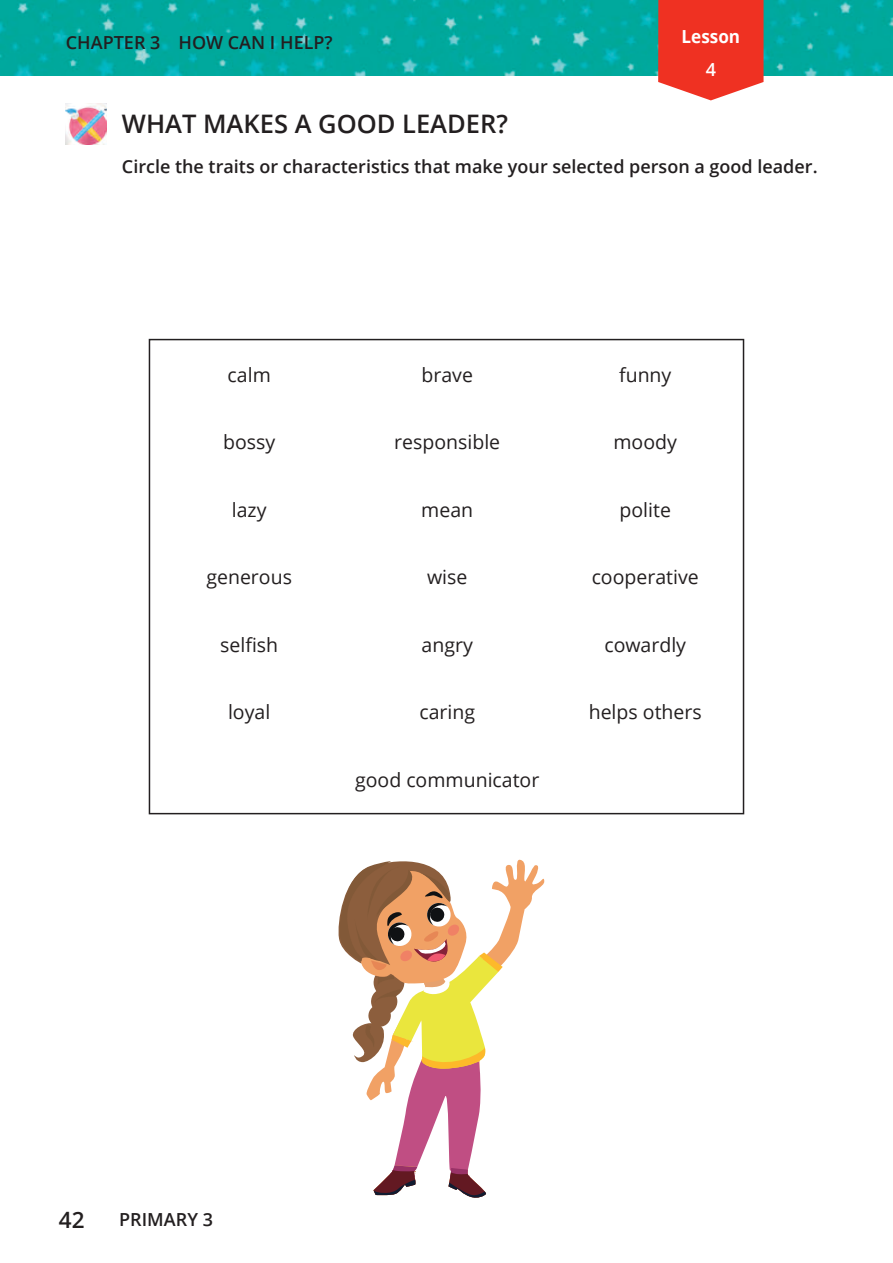
<style>
.page{position:relative;width:893px;height:1263px;background:#fff}
.page>*{position:absolute;margin:0;border:0;box-sizing:border-box;transform-origin:0 0}
.t1{font:600 25.5px "Open Sans";color:#231f20}
.t2{font:600 22.5px "Open Sans";color:#231f20}
.t3{font:19.5px "Open Sans";color:#231f20}
.t4{font:600 18px "Open Sans";color:#231f20}
.t5{font:700 18px "Open Sans";color:#fff;scale:.95 1}
.t6{font:600 18px "Open Sans";color:#fff}
</style>
<div class="page">
<img style="left:0;top:0;width:893px;height:75px">
<img style="left:66px;top:104px;width:41px;height:41px">
<svg style="left:658px;top:0;width:105px;height:100px;background:#ef4335"></svg>
<svg style="left:338px;top:859px;width:206px;height:339px"></svg>
<svg style="left:149px;top:339px;width:595px;height:475px"></svg>
<p class="t4" style="left:66px;top:31px;width:268px">CHAPTER 3 HOW CAN I HELP?</p>
<h1 class="t1" style="left:122px;top:107px;width:387px">WHAT MAKES A GOOD LEADER?</h1>
<p class="t5" style="left:682px;top:24px;width:63px">Lesson</p>
<p class="t6" style="left:706px;top:57px;width:12px">4</p>
<p class="t4" style="left:122px;top:154px;width:697px">Circle the traits or characteristics that make your selected person a good leader.</p>
<p class="t3" style="left:228px;top:361px;width:45px">calm</p>
<p class="t3" style="left:421px;top:361px;width:53px">brave</p>
<p class="t3" style="left:619px;top:361px;width:54px">funny</p>
<p class="t3" style="left:223px;top:429px;width:54px">bossy</p>
<p class="t3" style="left:394px;top:429px;width:107px">responsible</p>
<p class="t3" style="left:613px;top:429px;width:65px">moody</p>
<p class="t3" style="left:232px;top:496px;width:36px">lazy</p>
<p class="t3" style="left:421px;top:496px;width:53px">mean</p>
<p class="t3" style="left:619px;top:496px;width:53px">polite</p>
<p class="t3" style="left:206px;top:564px;width:87px">generous</p>
<p class="t3" style="left:427px;top:564px;width:42px">wise</p>
<p class="t3" style="left:592px;top:564px;width:109px">cooperative</p>
<p class="t3" style="left:220px;top:631px;width:59px">selfish</p>
<p class="t3" style="left:422px;top:631px;width:53px">angry</p>
<p class="t3" style="left:604px;top:631px;width:83px">cowardly</p>
<p class="t3" style="left:228px;top:699px;width:44px">loyal</p>
<p class="t3" style="left:419px;top:699px;width:57px">caring</p>
<p class="t3" style="left:589px;top:699px;width:115px">helps others</p>
<p class="t3" style="left:355px;top:766px;width:186px">good communicator</p>
<p class="t2" style="left:59px;top:1204px;width:27px">42</p>
<p class="t4" style="left:119px;top:1207px;width:95px">PRIMARY 3</p>
</div>
